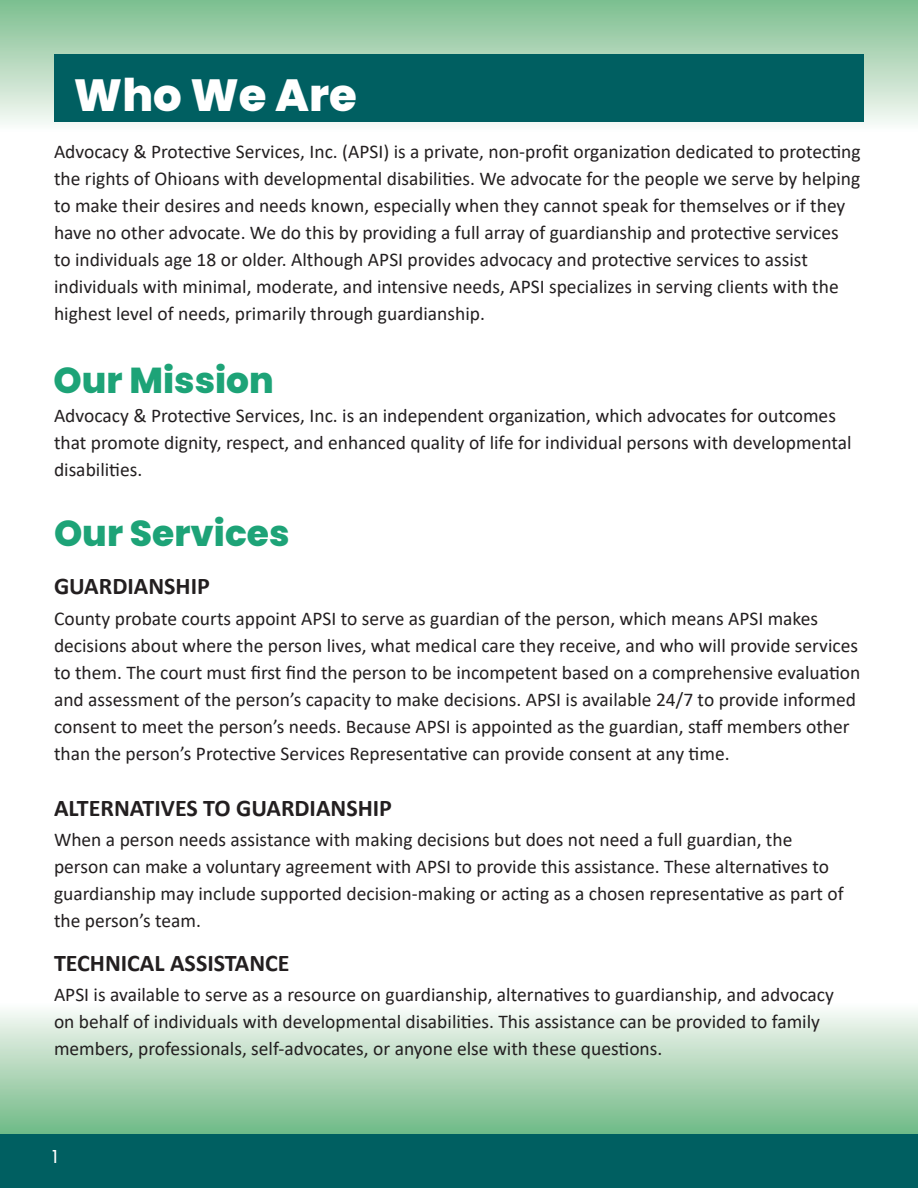
<style>
.page{position:relative;width:918px;height:1188px;background:#fff}
.page>*{position:absolute;margin:0;border:0;box-sizing:border-box;transform-origin:0 0}
.t1{font:800 45px "Poppins";color:#fff}
.t2{font:800 36px "Poppins";color:#1da377}
.t3{font:700 24px "Calibri";color:#231f20}
.t4{font:19.5px/27px "Calibri";color:#231f20}
.t5{font:18px "Poppins";color:#fff}
</style>
<div class="page">
<div style="left:0;top:1134px;width:918px;height:54px;background:#005f61"></div>
<div style="left:0;top:1002px;width:918px;height:132px;background:linear-gradient(to bottom,#fdfcfa,#70b985)"></div>
<div style="left:0;top:0;width:918px;height:132px;background:linear-gradient(to bottom,#7cbd8d,#fbfbf9)"></div>
<div style="left:54px;top:54px;width:810px;height:68px;background:#005f61"></div>
<h1 class="t1" style="left:74px;top:70px;width:285px">Who We Are</h1>
<p class="t4" style="left:54px;top:138px;width:808px">Advocacy &amp; Protective Services, Inc. (APSI) is a private, non-profit organization dedicated to protecting the rights of Ohioans with developmental disabilities. We advocate for the people we serve by helping to make their desires and needs known, especially when they cannot speak for themselves or if they have no other advocate. We do this by providing a full array of guardianship and protective services<br>to individuals age 18 or older. Although APSI provides advocacy and protective services to assist individuals with minimal, moderate, and intensive needs, APSI specializes in serving clients with the highest level of needs, primarily through guardianship.</p>
<h2 class="t2" style="left:54px;top:359px;width:222px">Our Mission</h2>
<p class="t4" style="left:54px;top:402px;width:799px">Advocacy &amp; Protective Services, Inc. is an independent organization, which advocates for outcomes that promote dignity, respect, and enhanced quality of life for individual persons with developmental disabilities.</p>
<h2 class="t2" style="left:54px;top:513px;width:237px">Our Services</h2>
<p class="t3" style="left:54px;top:570px;width:157px">GUARDIANSHIP</p>
<p class="t4" style="left:54px;top:604px;width:808px">County probate courts appoint APSI to serve as guardian of the person, which means APSI makes decisions about where the person lives, what medical care they receive, and who will provide services to them. The court must first find the person to be incompetent based on a comprehensive evaluation and assessment of the person’s capacity to make decisions. APSI is available 24/7 to provide informed consent to meet the person’s needs. Because APSI is appointed as the guardian, staff members other than the person’s Protective Services Representative can provide consent at any time.</p>
<p class="t3" style="left:54px;top:791px;width:340px">ALTERNATIVES TO GUARDIANSHIP</p>
<p class="t4" style="left:54px;top:826px;width:791px">When a person needs assistance with making decisions but does not need a full guardian, the person can make a voluntary agreement with APSI to provide this assistance. These alternatives to guardianship may include supported decision-making or acting as a chosen representative as part of the person’s team.</p>
<p class="t3" style="left:54px;top:946px;width:237px">TECHNICAL ASSISTANCE</p>
<p class="t4" style="left:54px;top:980px;width:782px">APSI is available to serve as a resource on guardianship, alternatives to guardianship, and advocacy on behalf of individuals with developmental disabilities. This assistance can be provided to family members, professionals, self-advocates, or anyone else with these questions.</p>
<p class="t5" style="left:52px;top:1146px;width:7px">1</p>
</div>
